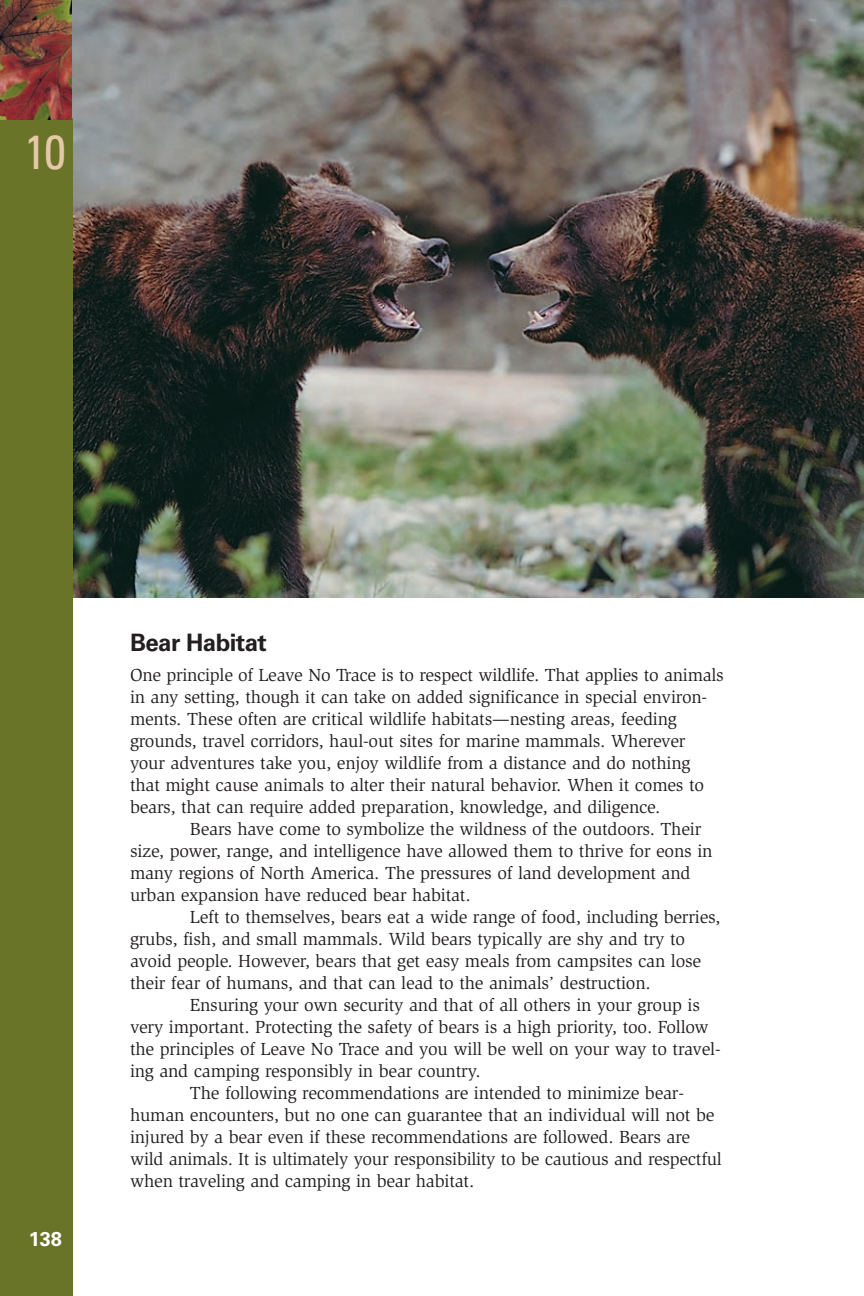
<style>
.page{position:relative;width:864px;height:1296px;background:#fff}
.page>*{position:absolute;margin:0;border:0;box-sizing:border-box;transform-origin:0 0}
.t1{font:condensed 48px "Univers";color:#e4c8a7}
.t2{font:700 24px "Univers";letter-spacing:-.02em;color:#231f20}
.t3{font:700 20px "Univers";color:#fff}
.t4{font:18px/22px "Slimbach";letter-spacing:-.01em;color:#231f20}
</style>
<div class="page">
<img style="left:0;top:0;width:864px;height:1296px">
<h1 class="t1" style="left:24px;top:134px;width:43px">10</h1>
<p class="t3" style="left:29px;top:1232px;width:35px">138</p>
<h2 class="t2" style="left:130px;top:634px;width:138px">Bear Habitat</h2>
<p class="t4" style="left:130px;top:666px;width:595px">One principle of Leave No Trace is to respect wildlife. That applies to animals in any setting, though it can take on added significance in special environ&shy;ments. These often are critical wildlife habitats—nesting areas, feeding grounds, travel corridors, haul-out sites for marine mammals. Wherever your adventures take you, enjoy wildlife from a distance and do nothing that might cause animals to alter their natural behavior. When it comes to bears, that can require added preparation, knowledge, and diligence.</p>
<p class="t4" style="left:130px;top:820px;width:584px;text-indent:60px">Bears have come to symbolize the wildness of the outdoors. Their size, power, range, and intelligence have allowed them to thrive for eons in many regions of North America. The pressures of land development and urban expansion have reduced bear habitat.</p>
<p class="t4" style="left:130px;top:908px;width:592px;text-indent:60px">Left to themselves, bears eat a wide range of food, including berries, grubs, fish, and small mammals. Wild bears typically are shy and try to avoid people. However, bears that get easy meals from campsites can lose their fear of humans, and that can lead to the animals’ destruction.</p>
<p class="t4" style="left:190px;top:996px;width:512px">Ensuring your own security and that of all others in your group is</p>
<p class="t4" style="left:130px;top:1018px;width:580px">very important. Protecting the safety of bears is a high priority, too. Follow</p>
<p class="t4" style="left:130px;top:1040px;width:592px">the principles of Leave No Trace and you will be well on your way to travel-</p>
<p class="t4" style="left:130px;top:1062px;width:352px">ing and camping responsibly in bear country.</p>
<p class="t4" style="left:190px;top:1084px;width:496px">The following recommendations are intended to minimize bear-</p>
<p class="t4" style="left:130px;top:1106px;width:586px">human encounters, but no one can guarantee that an individual will not be</p>
<p class="t4" style="left:130px;top:1128px;width:562px">injured by a bear even if these recommendations are followed. Bears are</p>
<p class="t4" style="left:130px;top:1150px;width:593px">wild animals. It is ultimately your responsibility to be cautious and respectful</p>
<p class="t4" style="left:130px;top:1172px;width:346px">when traveling and camping in bear habitat.</p>
</div>
